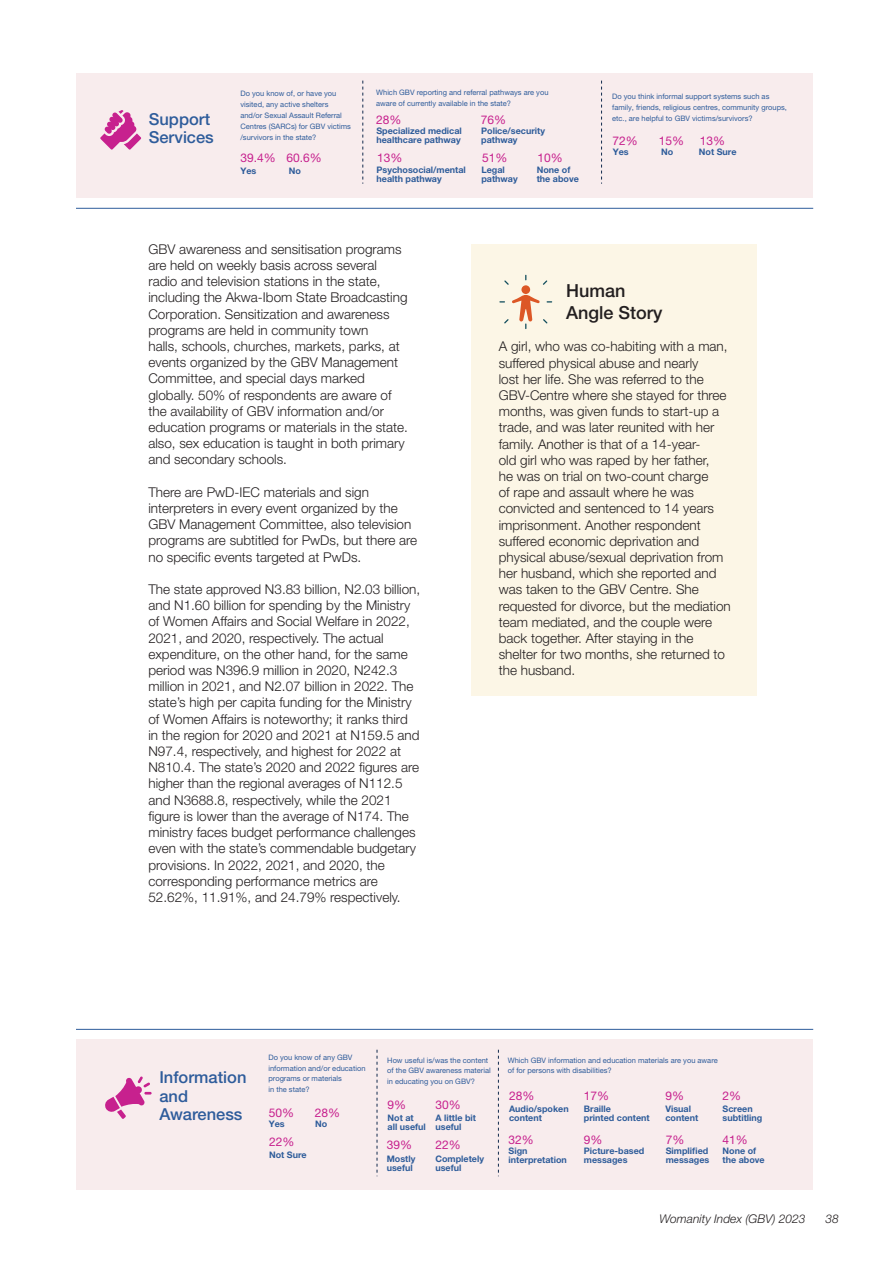
<style>
.page{position:relative;width:893px;height:1263px;background:#fff}
.page>*{position:absolute;margin:0;border:0;box-sizing:border-box;transform-origin:0 0}
.t1{font:500 18px "Helvetica Neue LT Pro";color:#231f20}
.t2{font:500 16.5px/18.3px "Helvetica Neue LT Pro";color:#2e5c9b}
.t3{font:300 13.5px/16.2px "Helvetica Neue LT Pro";color:#231f20}
.t4{font:12px "Helvetica Neue LT Pro";color:#c7218e}
.t5{font:italic 300 12px "Helvetica Neue LT Pro";color:#231f20}
.t6{font:700 9px/9px "Helvetica Neue LT Pro";color:#2e5c9a}
.t7{font:7.5px/10.8px "Helvetica Neue LT Pro";color:#2e5c9b}
</style>
<div class="page">
<div style="left:76px;top:73px;width:737px;height:124px;background:#f8eced"></div>
<hr style="left:76px;top:208px;width:737px;height:1px;background:#2e5c9b">
<hr style="left:76px;top:1029px;width:737px;height:1px;background:#2e5c9b">
<svg style="left:363px;top:81px;width:1px;height:103px"></svg>
<svg style="left:601px;top:81px;width:1px;height:103px"></svg>
<div style="left:76px;top:1040px;width:737px;height:150px;background:#f8eced"></div>
<svg style="left:377px;top:1050px;width:1px;height:126px"></svg>
<svg style="left:498px;top:1050px;width:1px;height:126px"></svg>
<svg style="left:100px;top:110px;width:41px;height:40px"></svg>
<svg style="left:105px;top:1076px;width:47px;height:43px"></svg>
<div style="left:471px;top:244px;width:286px;height:452px;background:#fcf6e6"></div>
<div style="left:521px;top:285px;width:9px;height:9px;background:#dc5726;border-radius:50%"></div>
<svg style="left:504px;top:280px;width:5px;height:5px"></svg>
<svg style="left:499px;top:295px;width:53px;height:34px"></svg>
<p class="t7" style="left:376px;top:87px;width:174px">Which GBV reporting and referral pathways are you aware of currently available in the state?</p>
<p class="t7" style="left:612px;top:91px;width:176px">Do you think informal support systems such as family, friends, religious centres, community groups,</p>
<p class="t7" style="left:240px;top:88px;width:112px">Do you know of, or have you visited, any active shelters and/or Sexual Assault Referral<br>Centres (SARCs) for GBV victims /survivors in the state?</p>
<p class="t6" style="left:240px;top:166px;width:17px">Yes</p>
<p class="t6" style="left:289px;top:166px;width:14px">No</p>
<p class="t2" style="left:149px;top:110px;width:63px">Support</p>
<p class="t7" style="left:612px;top:112px;width:142px">etc., are helpful to GBV victims/survivors?</p>
<p class="t2" style="left:149px;top:128px;width:67px">Services</p>
<p class="t4" style="left:376px;top:113px;width:27px">28%</p>
<p class="t4" style="left:481px;top:113px;width:27px">76%</p>
<p class="t4" style="left:482px;top:151px;width:27px">51%</p>
<p class="t6" style="left:376px;top:126px;width:87px">Specialized medical healthcare pathway</p>
<p class="t6" style="left:481px;top:126px;width:65px">Police/security pathway</p>
<p class="t6" style="left:481px;top:165px;width:38px">Legal pathway</p>
<p class="t4" style="left:613px;top:134px;width:27px">72%</p>
<p class="t4" style="left:659px;top:134px;width:27px">15%</p>
<p class="t4" style="left:700px;top:134px;width:27px">13%</p>
<p class="t6" style="left:613px;top:147px;width:17px">Yes</p>
<p class="t6" style="left:661px;top:147px;width:14px">No</p>
<p class="t6" style="left:699px;top:147px;width:39px">Not Sure</p>
<p class="t4" style="left:377px;top:151px;width:27px">13%</p>
<p class="t4" style="left:538px;top:151px;width:27px">10%</p>
<p class="t4" style="left:240px;top:151px;width:83px">39.4% 60.6%</p>
<p class="t6" style="left:376px;top:165px;width:91px">Psychosocial/mental health pathway</p>
<p class="t6" style="left:537px;top:165px;width:44px">None of the above</p>
<p class="t3" style="left:148px;top:241px;width:261px">GBV awareness and sensitisation programs are held on weekly basis across several radio and television stations in the state, including the Akwa-Ibom State Broadcasting Corporation. Sensitization and awareness programs are held in community town<br>halls, schools, churches, markets, parks, at events organized by the GBV Management Committee, and special days marked globally. 50% of respondents are aware of the availability of GBV information and/or education programs or materials in the state. also, sex education is taught in both primary and secondary schools.</p>
<p class="t3" style="left:148px;top:484px;width:270px">There are PwD-IEC materials and sign interpreters in every event organized by the GBV Management Committee, also television programs are subtitled for PwDs, but there are no specific events targeted at PwDs.</p>
<p class="t3" style="left:148px;top:581px;width:273px">The state approved N3.83 billion, N2.03 billion, and N1.60 billion for spending by the Ministry of Women Affairs and Social Welfare in 2022, 2021, and 2020, respectively. The actual expenditure, on the other hand, for the same period was N396.9 million in 2020, N242.3 million in 2021, and N2.07 billion in 2022. The state’s high per capita funding for the Ministry of Women Affairs is noteworthy; it ranks third in the region for 2020 and 2021 at N159.5 and N97.4, respectively, and highest for 2022 at N810.4. The state’s 2020 and 2022 figures are higher than the regional averages of N112.5 and N3688.8, respectively, while the 2021 figure is lower than the average of N174. The ministry faces budget performance challenges even with the state’s commendable budgetary provisions. In 2022, 2021, and 2020, the corresponding performance metrics are 52.62%, 11.91%, and 24.79% respectively.</p>
<p class="t1" style="left:566px;top:280px;width:61px">Human</p>
<p class="t1" style="left:566px;top:302px;width:98px">Angle Story</p>
<p class="t3" style="left:499px;top:338px;width:234px">A girl, who was co-habiting with a man, suffered physical abuse and nearly<br>lost her life. She was referred to the GBV-Centre where she stayed for three months, was given funds to start-up a trade, and was later reunited with her family. Another is that of a 14-year-<br>old girl who was raped by her father,<br>he was on trial on two-count charge<br>of rape and assault where he was convicted and sentenced to 14 years imprisonment. Another respondent suffered economic deprivation and physical abuse/sexual deprivation from her husband, which she reported and was taken to the GBV Centre. She requested for divorce, but the mediation team mediated, and the couple were back together. After staying in the shelter for two months, she returned to the husband.</p>
<p class="t2" style="left:159px;top:1068px;width:89px">Information and<br>Awareness</p>
<p class="t7" style="left:268px;top:1051px;width:99px">Do you know of any GBV information and/or education programs or materials<br>in the state?</p>
<p class="t7" style="left:387px;top:1054px;width:105px">How useful is/was the content of the GBV awareness material in educating you on GBV?</p>
<p class="t7" style="left:508px;top:1054px;width:212px">Which GBV information and education materials are you aware of for persons with disabilities?</p>
<p class="t4" style="left:509px;top:1089px;width:27px">28%</p>
<p class="t4" style="left:584px;top:1089px;width:27px">17%</p>
<p class="t4" style="left:665px;top:1089px;width:20px">9%</p>
<p class="t4" style="left:722px;top:1089px;width:20px">2%</p>
<p class="t4" style="left:388px;top:1097px;width:20px">9%</p>
<p class="t4" style="left:435px;top:1097px;width:27px">30%</p>
<p class="t4" style="left:435px;top:1137px;width:27px">22%</p>
<p class="t6" style="left:509px;top:1104px;width:61px">Audio/spoken content</p>
<p class="t6" style="left:584px;top:1104px;width:67px">Braille<br>printed content</p>
<p class="t6" style="left:584px;top:1146px;width:62px">Picture-based messages</p>
<p class="t6" style="left:722px;top:1104px;width:41px">Screen subtitling</p>
<p class="t6" style="left:665px;top:1104px;width:34px">Visual content</p>
<p class="t4" style="left:269px;top:1106px;width:27px">50%</p>
<p class="t4" style="left:315px;top:1106px;width:27px">28%</p>
<p class="t4" style="left:269px;top:1134px;width:27px">22%</p>
<p class="t4" style="left:387px;top:1137px;width:27px">39%</p>
<p class="t6" style="left:388px;top:1113px;width:40px">Not at<br>all useful</p>
<p class="t6" style="left:435px;top:1113px;width:42px">A little bit useful</p>
<p class="t6" style="left:435px;top:1154px;width:50px">Completely useful</p>
<p class="t6" style="left:269px;top:1118px;width:17px">Yes</p>
<p class="t6" style="left:315px;top:1118px;width:14px">No</p>
<p class="t6" style="left:269px;top:1149px;width:39px">Not Sure</p>
<p class="t4" style="left:509px;top:1132px;width:27px">32%</p>
<p class="t4" style="left:722px;top:1132px;width:27px">41%</p>
<p class="t6" style="left:509px;top:1146px;width:60px">Sign interpretation</p>
<p class="t4" style="left:666px;top:1132px;width:20px">7%</p>
<p class="t4" style="left:584px;top:1132px;width:20px">9%</p>
<p class="t6" style="left:666px;top:1146px;width:45px">Simplified messages</p>
<p class="t6" style="left:722px;top:1146px;width:44px">None of the above</p>
<p class="t6" style="left:387px;top:1154px;width:30px">Mostly useful</p>
<p class="t5" style="left:660px;top:1211px;width:148px">Womanity Index (GBV) 2023</p>
<p class="t5" style="left:826px;top:1211px;width:15px">38</p>
</div>
